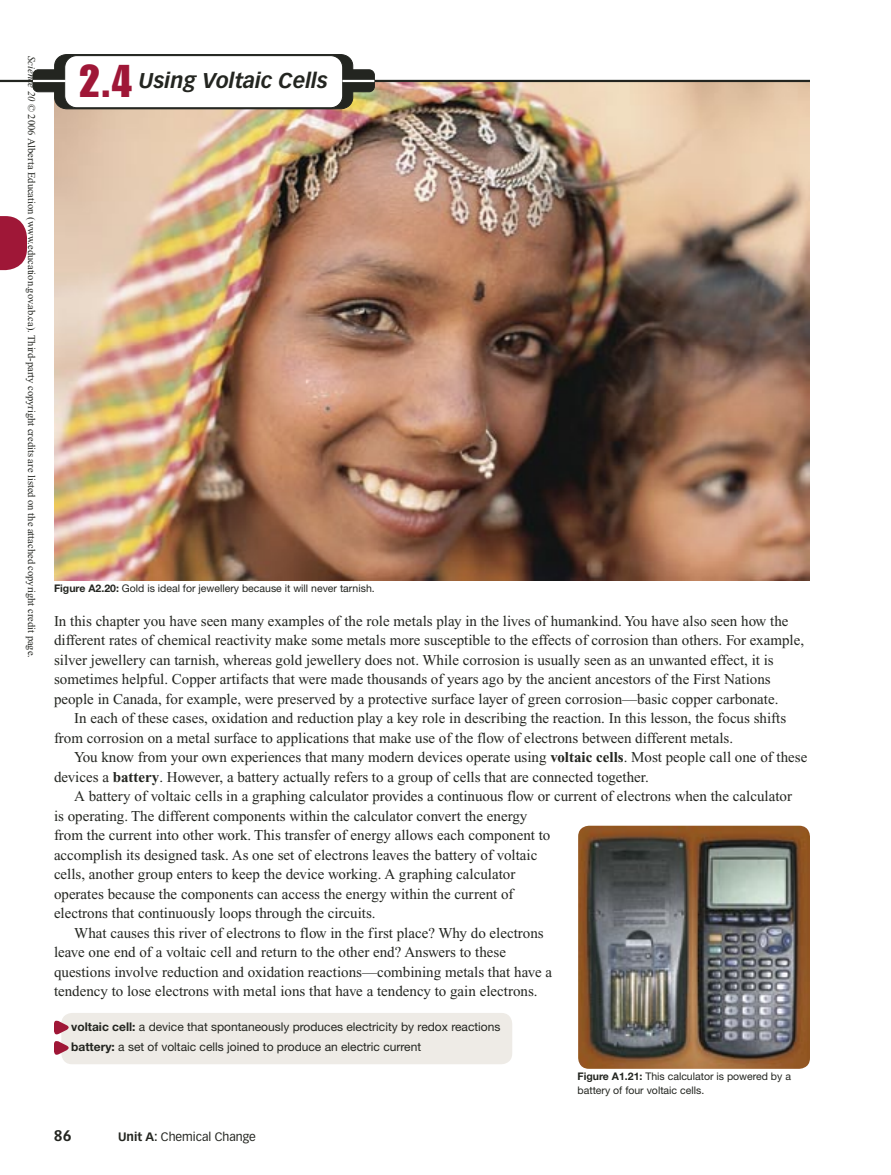
<style>
.page{position:relative;width:891px;height:1175px;background:#fff}
.page>*{position:absolute;margin:0;border:0;box-sizing:border-box;transform-origin:0 0}
.t1{font:italic 700 21px "Vectora LH";color:#232520}
._1_Body_Text{font:15px/19.5px "Times New Roman";color:#232520}
._1_Body_Text-2{font:700 15px "Vectora LH";color:#232520}
.Definitions{font:12px "Helvetica Neue";color:#232520}
._1_Body_Text-3{font:12px "Vectora LH";color:#232520}
.t2{font:10.5px "Times New Roman";color:#232520}
.Photo_Caption{font:10.5px/13.5px "Helvetica Neue";color:#232520}
.s1{font-style:italic}
.s2{font-family:"Impact";font-weight:400;font-style:normal;font-size:45px;color:#9f1737}
.s3{font-weight:700}
</style>
<div class="page">
<img style="left:54px;top:82px;width:756px;height:498px">
<hr style="left:0;top:80px;width:810px;height:2px;background:#232520">
<div style="left:344px;top:70px;width:30px;height:22px;background:#232520;border-radius:5px"></div>
<div style="left:344px;top:70px;width:31px;height:22px;border:1px solid #232520;border-radius:5px"></div>
<svg style="left:54px;top:54px;width:299px;height:55px"></svg>
<div style="left:33px;top:70px;width:30px;height:22px;background:#232520;border-radius:5px"></div>
<div style="left:33px;top:70px;width:30px;height:22px;border:1px solid #232520;border-radius:5px"></div>
<hr style="left:342px;top:80px;width:32px;height:2px;background:#fff">
<hr style="left:33px;top:80px;width:33px;height:2px;background:#fff">
<div style="left:54px;top:1013px;width:458px;height:51px;background:#eeebe6"></div>
<img style="left:578px;top:825px;width:232px;height:243px">
<svg style="left:0;top:216px;width:27px;height:54px"></svg>
<p class="t2" style="left:37px;top:56px;width:603px;rotate:90deg"><span class="s1">Science 20</span> © 2006 Alberta Education (www.education.gov.ab.ca). Third-party copyright credits are listed on the attached copyright credit page.</p>
<p class="t1" style="left:79px;top:68px;width:251px"><span class="s2">2.4</span> Using Voltaic Cells</p>
<p class="Photo_Caption" style="left:54px;top:581px;width:322px"><span class="s3">Figure A2.20:</span> Gold is ideal for jewellery because it will never tarnish.</p>
<p class="_1_Body_Text" style="left:54px;top:611px;width:752px">In this chapter you have seen many examples of the role metals play in the lives of humankind. You have also seen how the different rates of chemical reactivity make some metals more susceptible to the effects of corrosion than others. For example, silver jewellery can tarnish, whereas gold jewellery does not. While corrosion is usually seen as an unwanted effect, it is sometimes helpful. Copper artifacts that were made thousands of years ago by the ancient ancestors of the First Nations people in Canada, for example, were preserved by a protective surface layer of green corrosion—basic copper carbonate.</p>
<p class="_1_Body_Text" style="left:54px;top:708px;width:734px;text-indent:20px">In each of these cases, oxidation and reduction play a key role in describing the reaction. In this lesson, the focus shifts from corrosion on a metal surface to applications that make use of the flow of electrons between different metals.</p>
<p class="_1_Body_Text" style="left:54px;top:747px;width:755px;text-indent:20px">You know from your own experiences that many modern devices operate using <span class="s3">voltaic cells</span>. Most people call one of these devices a <span class="s3">battery</span>. However, a battery actually refers to a group of cells that are connected together.</p>
<p class="_1_Body_Text" style="left:54px;top:786px;width:740px;text-indent:20px">A battery of voltaic cells in a graphing calculator provides a continuous flow or current of electrons when the calculator is operating. The different components within the calculator convert the energy<br>from the current into other work. This transfer of energy allows each component to<br>accomplish its designed task. As one set of electrons leaves the battery of voltaic<br>cells, another group enters to keep the device working. A graphing calculator<br>operates because the components can access the energy within the current of<br>electrons that continuously loops through the circuits.</p>
<p class="_1_Body_Text" style="left:54px;top:923px;width:500px;text-indent:20px">What causes this river of electrons to flow in the first place? Why do electrons leave one end of a voltaic cell and return to the other end? Answers to these questions involve reduction and oxidation reactions—combining metals that have a tendency to lose electrons with metal ions that have a tendency to gain electrons.</p>
<p class="Definitions" style="left:71px;top:1019px;width:431px"><span class="s3">voltaic cell:</span> a device that spontaneously produces electricity by redox reactions</p>
<p class="Definitions" style="left:71px;top:1040px;width:352px"><span class="s3">battery:</span> a set of voltaic cells joined to produce an electric current</p>
<p class="_1_Body_Text-2" style="left:54px;top:1126px;width:19px">86</p>
<p class="_1_Body_Text-3" style="left:118px;top:1129px;width:139px"><span class="s3">Unit A:</span> Chemical Change</p>
<p class="Photo_Caption" style="left:578px;top:1069px;width:215px"><span class="s3">Figure A1.21:</span> This calculator is powered by a battery of four voltaic cells.</p>
</div>
